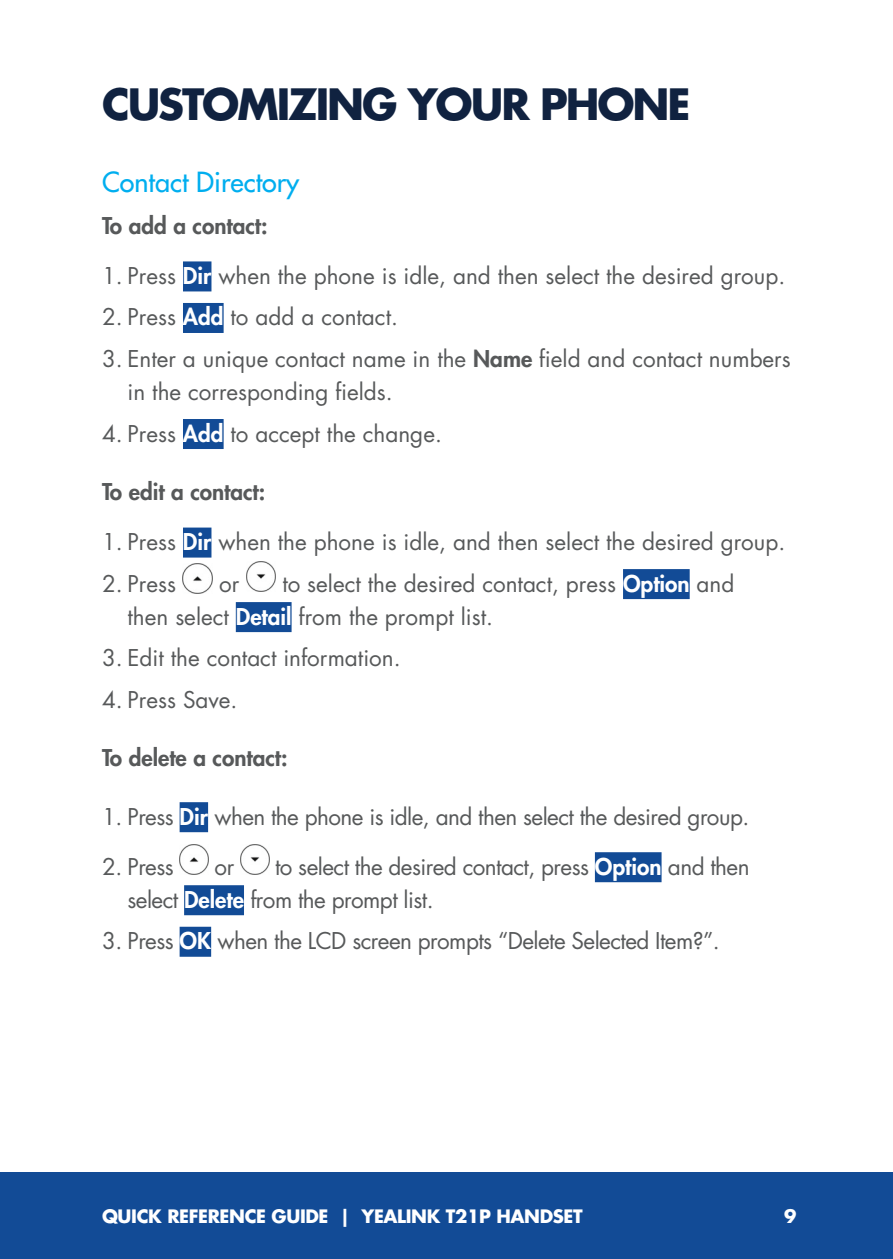
<style>
.page{position:relative;width:893px;height:1259px;background:#fff}
.page>*{position:absolute;margin:0;border:0;box-sizing:border-box;transform-origin:0 0}
.t1{font:700 42px "Futura Std";letter-spacing:-.05em;color:#102240}
.t2{font:500 27px "Futura Std";color:#00aeef}
.t3{font:22.5px/33px "Futura Std";color:#57595a}
.t4{font:22.5px/33px "Futura Std";letter-spacing:-.025em;color:#57595a}
.t5{font:800 22.5px "Futura Std";color:#57595a}
.t6{font:700 18px "Futura Std";letter-spacing:-.02em;color:#fff}
.s1{font-weight:800;color:#fff}
.s2{font-weight:800}
</style>
<div class="page">
<div style="left:0;top:1172px;width:893px;height:87px;background:#124b96"></div>
<div style="left:183px;top:261px;width:28px;height:30px;background:#124b96"></div>
<div style="left:183px;top:303px;width:41px;height:30px;background:#124b96"></div>
<div style="left:183px;top:419px;width:41px;height:30px;background:#124b96"></div>
<div style="left:183px;top:527px;width:28px;height:30px;background:#124b96"></div>
<div style="left:623px;top:569px;width:67px;height:30px;background:#124b96"></div>
<div style="left:236px;top:602px;width:56px;height:30px;background:#124b96"></div>
<div style="left:180px;top:802px;width:28px;height:30px;background:#124b96"></div>
<div style="left:595px;top:852px;width:67px;height:30px;background:#124b96"></div>
<div style="left:184px;top:885px;width:60px;height:30px;background:#124b96"></div>
<div style="left:180px;top:926px;width:31px;height:30px;background:#124b96"></div>
<img style="left:183px;top:564px;width:29px;height:30px">
<img style="left:246px;top:562px;width:29px;height:29px">
<img style="left:180px;top:845px;width:29px;height:29px">
<img style="left:240px;top:845px;width:29px;height:29px">
<h1 class="t1" style="left:102px;top:76px;width:590px">CUSTOMIZING YOUR PHONE</h1>
<p class="t2" style="left:102px;top:165px;width:199px">Contact Directory</p>
<p class="t5" style="left:102px;top:211px;width:167px">To add a contact:</p>
<p class="t3" style="left:102px;top:259px;width:685px">1. Press <span class="s1">Dir</span> when the phone is idle, and then select the desired group.</p>
<p class="t3" style="left:102px;top:301px;width:297px">2. Press <span class="s1">Add</span> to add a contact.</p>
<p class="t3" style="left:128px;top:342px;width:665px;text-indent:-26px">3. Enter a unique contact name in the <span class="s2">Name</span> field and contact numbers in the corresponding fields.</p>
<p class="t3" style="left:102px;top:417px;width:341px">4. Press <span class="s1">Add</span> to accept the change.</p>
<p class="t5" style="left:102px;top:477px;width:165px">To edit a contact:</p>
<p class="t3" style="left:102px;top:525px;width:685px">1. Press <span class="s1">Dir</span> when the phone is idle, and then select the desired group.</p>
<p class="t3" style="left:102px;top:567px;width:76px">2. Press</p>
<p class="t3" style="left:219px;top:567px;width:22px">or</p>
<p class="t3" style="left:128px;top:567px;width:608px;text-indent:155px">to select the desired contact, press <span class="s1">Option</span> and then select <span class="s1">Detail</span> from the prompt list.</p>
<p class="t3" style="left:102px;top:641px;width:300px">3. Edit the contact information.</p>
<p class="t3" style="left:102px;top:683px;width:137px">4. Press Save.</p>
<p class="t5" style="left:102px;top:743px;width:187px">To delete a contact:</p>
<p class="t4" style="left:102px;top:800px;width:649px">1. Press <span class="s1">Dir</span> when the phone is idle, and then select the desired group.</p>
<p class="t3" style="left:102px;top:850px;width:73px">2. Press</p>
<p class="t3" style="left:215px;top:850px;width:21px">or</p>
<p class="t4" style="left:128px;top:850px;width:623px;text-indent:147px">to select the desired contact, press <span class="s1">Option</span> and then select <span class="s1">Delete</span> from the prompt list.</p>
<p class="t4" style="left:102px;top:924px;width:619px">3. Press <span class="s1">OK</span> when the LCD screen prompts “Delete Selected Item?”.</p>
<p class="t6" style="left:102px;top:1204px;width:482px">QUICK REFERENCE GUIDE | YEALINK T21P HANDSET</p>
<p class="t6" style="left:784px;top:1204px;width:14px">9</p>
</div>
